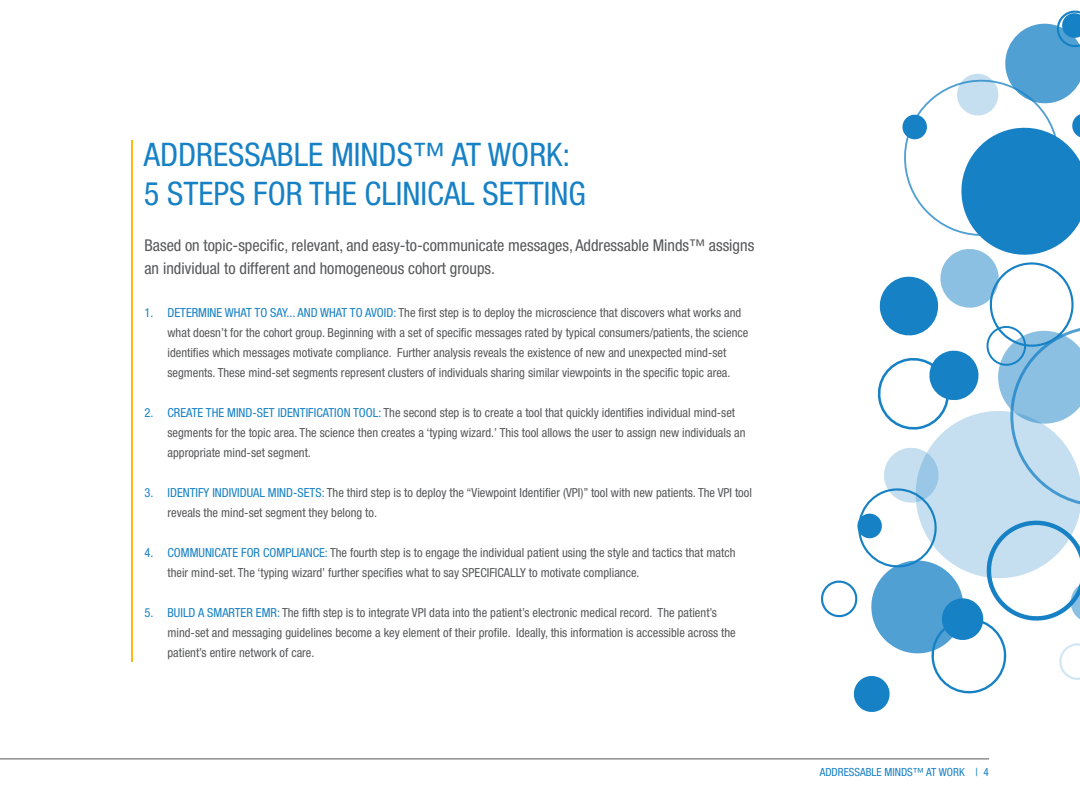
<style>
.page{position:relative;width:1080px;height:810px;background:#fff}
.page>*{position:absolute;margin:0;border:0;box-sizing:border-box;transform-origin:0 0}
.t1{font:condensed 32.5px/39px "Helvetica Neue LT Pro";color:#1781c5}
.t2{font:condensed 16.25px/22.5px "Helvetica Neue LT Pro";color:#57585a}
.t3{font:condensed 12.5px/20px "Helvetica Neue LT Pro";color:#57585a}
.t4{font:condensed 12.5px "Helvetica Neue LT Pro";color:#1781c5}
.t5{font:condensed 11.25px "Helvetica Neue LT Pro";color:#1781c5}
.s1{color:#1781c5}
</style>
<div class="page">
<hr style="left:0;top:759px;width:989px;height:1px;background:#57585a">
<hr style="left:131px;top:141px;width:1px;height:521px;background:#fcba13">
<svg style="left:821px;top:10px;width:259px;height:702px"></svg>
<h1 class="t1" style="left:144px;top:135px;width:444px">ADDRESSABLE MINDS™ AT WORK:<br>5 STEPS FOR THE CLINICAL SETTING</h1>
<h2 class="t2" style="left:144px;top:234px;width:611px">Based on topic-specific, relevant, and easy-to-communicate messages, Addressable Minds™ assigns an individual to different and homogeneous cohort groups.</h2>
<p class="t4" style="left:144px;top:306px;width:10px">1.</p>
<p class="t4" style="left:144px;top:406px;width:10px">2.</p>
<p class="t4" style="left:144px;top:486px;width:10px">3.</p>
<p class="t4" style="left:144px;top:546px;width:10px">4.</p>
<p class="t4" style="left:144px;top:606px;width:10px">5.</p>
<p class="t3" style="left:168px;top:303px;width:582px"><span class="s1">DETERMINE WHAT TO SAY... AND WHAT TO AVOID:</span> The first step is to deploy the microscience that discovers what works and what doesn’t for the cohort group. Beginning with a set of specific messages rated by typical consumers/patients, the science identifies which messages motivate compliance. Further analysis reveals the existence of new and unexpected mind-set segments. These mind-set segments represent clusters of individuals sharing similar viewpoints in the specific topic area.</p>
<p class="t3" style="left:168px;top:403px;width:580px"><span class="s1">CREATE THE MIND-SET IDENTIFICATION TOOL:</span> The second step is to create a tool that quickly identifies individual mind-set segments for the topic area. The science then creates a ‘typing wizard.’ This tool allows the user to assign new individuals an appropriate mind-set segment.</p>
<p class="t3" style="left:168px;top:483px;width:586px"><span class="s1">IDENTIFY INDIVIDUAL MIND-SETS:</span> The third step is to deploy the “Viewpoint Identifier (VPI)” tool with new patients. The VPI tool reveals the mind-set segment they belong to.</p>
<p class="t3" style="left:168px;top:543px;width:570px"><span class="s1">COMMUNICATE FOR COMPLIANCE:</span> The fourth step is to engage the individual patient using the style and tactics that match their mind-set. The ‘typing wizard’ further specifies what to say SPECIFICALLY to motivate compliance.</p>
<p class="t3" style="left:168px;top:603px;width:570px"><span class="s1">BUILD A SMARTER EMR:</span> The fifth step is to integrate VPI data into the patient’s electronic medical record. The patient’s mind-set and messaging guidelines become a key element of their profile. Ideally, this information is accessible across the patient’s entire network of care.</p>
<p class="t5" style="left:820px;top:766px;width:171px">ADDRESSABLE MINDS™ AT WORK | 4</p>
</div>
